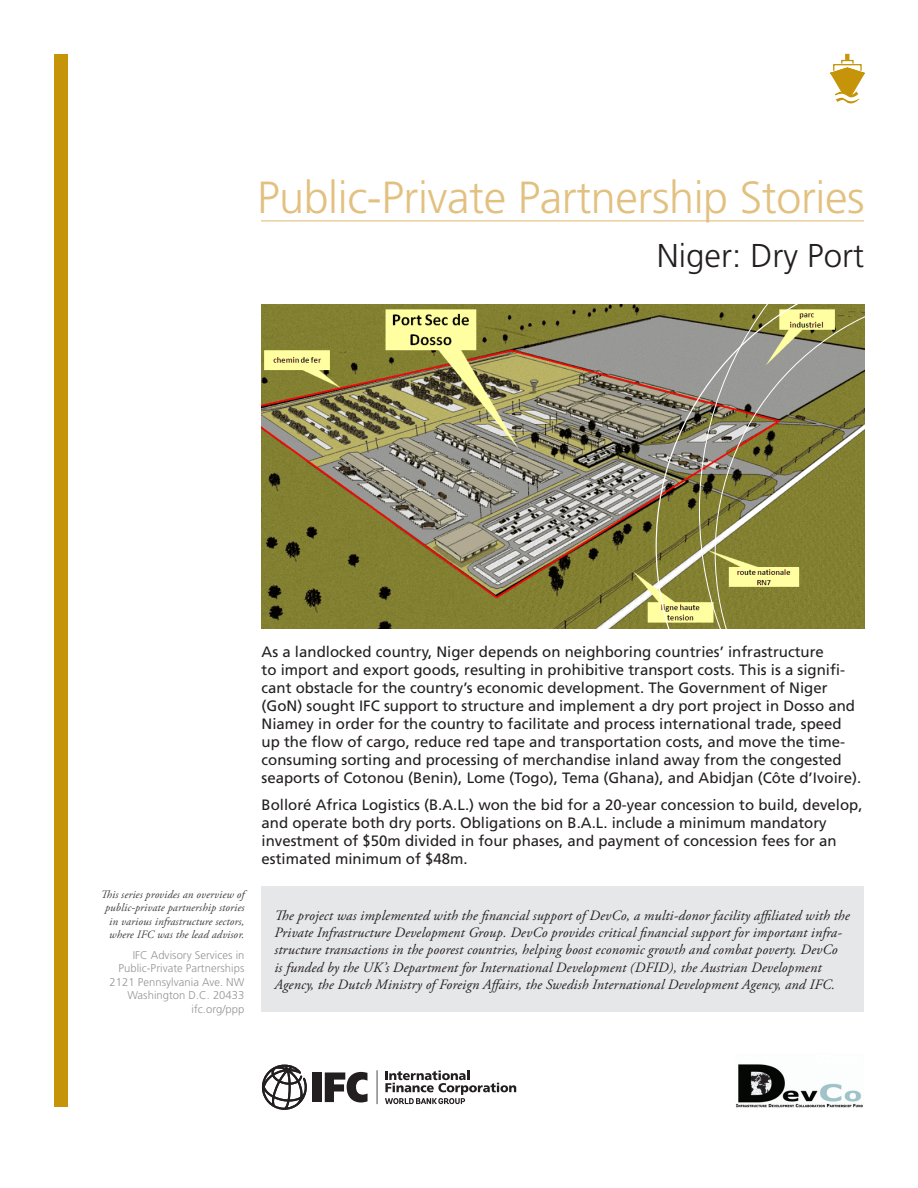
<style>
.page{position:relative;width:918px;height:1188px;background:#fff}
.page>*{position:absolute;margin:0;border:0;box-sizing:border-box;transform-origin:0 0}
.t1{font:300 45px "Frutiger LT Std";letter-spacing:-.01em;color:#e2c180}
.Project_Title{font:300 33px "Frutiger LT Std";color:#231f20}
.Cover_Paragraph{font:15px/18px "Frutiger LT Std";color:#231f20}
.t2{font:italic 14.25px/17.2px "Adobe Garamond Pro";letter-spacing:.01em;color:#231f20}
.Box_Subhead{font:italic 11.25px/13.5px "Adobe Garamond Pro";letter-spacing:.01em;color:#3e3e3f;text-align:right}
.Box_Subhead-2{font:300 11.25px/13.5px "Frutiger LT Std";letter-spacing:.005em;color:#939598;text-align:right}
</style>
<div class="page">
<img style="left:261px;top:304px;width:395px;height:325px">
<svg style="left:656px;top:304px;width:43px;height:325px;background:#908b65"></svg>
<svg style="left:699px;top:304px;width:166px;height:325px;background:#8f8b56"></svg>
<div style="left:54px;top:54px;width:14px;height:1053px;background:#c59409"></div>
<hr style="left:261px;top:220px;width:603px;height:1px;background:#e2c180">
<div style="left:833px;top:64px;width:29px;height:7px;border:1px solid #c59409"></div>
<div style="left:841px;top:60px;width:13px;height:4px;border:1px solid #c59409"></div>
<svg style="left:845px;top:54px;width:4px;height:6px"></svg>
<svg style="left:830px;top:67px;width:35px;height:37px"></svg>
<div style="left:261px;top:887px;width:603px;height:125px;background:#e6e7e9"></div>
<div style="left:312px;top:1073px;width:10px;height:29px;background:#231f20"></div>
<svg style="left:325px;top:1072px;width:43px;height:31px"></svg>
<svg style="left:385px;top:1070px;width:131px;height:34px"></svg>
<hr style="left:377px;top:1070px;width:1px;height:34px;background:#231f20">
<svg style="left:262px;top:1065px;width:45px;height:45px"></svg>
<img style="left:736px;top:1064px;width:127px;height:44px">
<p class="t1" style="left:257px;top:172px;width:609px">Public-Private Partnership Stories</p>
<p class="Project_Title" style="left:657px;top:237px;width:209px">Niger: Dry Port</p>
<p class="Box_Subhead" style="left:101px;top:888px;width:145px">This series provides an overview of public-private partnership stories in various infrastructure sectors, where IFC was the lead advisor.</p>
<p class="Box_Subhead-2" style="left:110px;top:948px;width:136px">IFC Advisory Services in<br>Public-Private Partnerships<br>2121 Pennsylvania Ave. NW<br>Washington D.C. 20433 ifc.org/ppp</p>
<p class="Cover_Paragraph" style="left:262px;top:643px;width:601px">As a landlocked country, Niger depends on neighboring countries’ infrastructure<br>to import and export goods, resulting in prohibitive transport costs. This is a signifi&shy;cant obstacle for the country’s economic development. The Government of Niger (GoN) sought IFC support to structure and implement a dry port project in Dosso and Niamey in order for the country to facilitate and process international trade, speed up the flow of cargo, reduce red tape and transportation costs, and move the time&shy;consuming sorting and processing of merchandise inland away from the congested seaports of Cotonou (Benin), Lome (Togo), Tema (Ghana), and Abidjan (Côte d’Ivoire).</p>
<p class="Cover_Paragraph" style="left:262px;top:796px;width:602px">Bolloré Africa Logistics (B.A.L.) won the bid for a 20-year concession to build, develop, and operate both dry ports. Obligations on B.A.L. include a minimum mandatory investment of $50m divided in four phases, and payment of concession fees for an estimated minimum of $48m.</p>
<p class="t2" style="left:274px;top:907px;width:577px">The project was implemented with the financial support of DevCo, a multi-donor facility affiliated with the Private Infrastructure Development Group. DevCo provides critical financial support for important infra&shy;structure transactions in the poorest countries, helping boost economic growth and combat poverty. DevCo<br>is funded by the UK’s Department for International Development (DFID), the Austrian Development Agency, the Dutch Ministry of Foreign Affairs, the Swedish International Development Agency, and IFC.</p>
</div>
